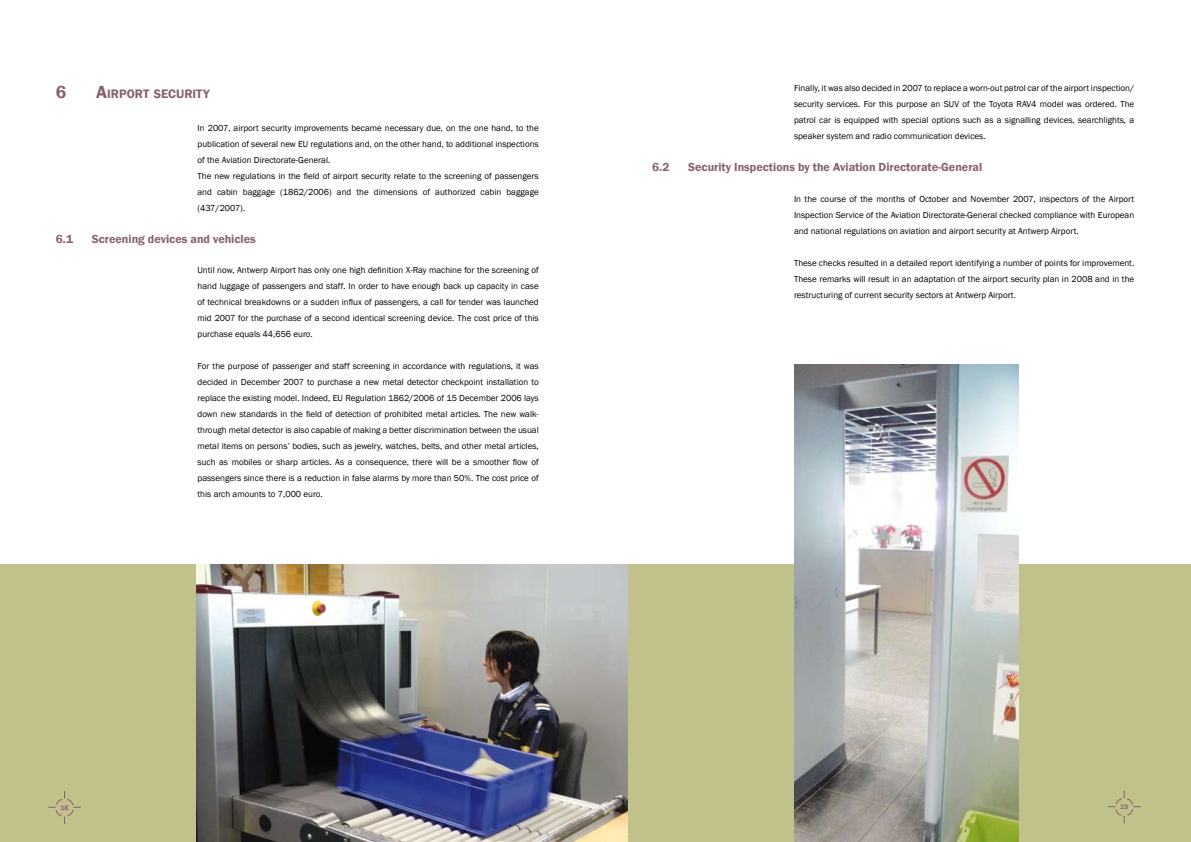
<style>
.page{position:relative;width:1191px;height:842px;background:#fff}
.page>*{position:absolute;margin:0;border:0;box-sizing:border-box;transform-origin:0 0}
.t1{font:600 18px "Franklin Gothic";color:#87626c}
.t2{font:600 12.6px "Franklin Gothic";color:#87626c}
.t3{font:600 12px "Franklin Gothic";color:#87626c}
.t4{font:9px/16px "Franklin Gothic";color:#000;text-align:justify}
.t5{font:500 7px "Franklin Gothic";color:#87626c}
.s1{font-size:18px}
</style>
<div class="page">
<div style="left:0;top:564px;width:1191px;height:278px;background:#c1c18b"></div>
<img style="left:197px;top:564px;width:430px;height:278px">
<img style="left:794px;top:365px;width:224px;height:477px">
<svg style="left:1108px;top:790px;width:32px;height:33px"></svg>
<svg style="left:48px;top:791px;width:33px;height:33px"></svg>
<h1 class="t1" style="left:56px;top:81px;width:12px">6</h1>
<h2 class="t2" style="left:96px;top:86px;width:115px"><span class="s1">A</span>IRPORT SECURITY</h2>
<p class="t4" style="left:197px;top:120px;width:343px;text-align:left">In 2007, airport security improvements became necessary due, on the one hand, to the publication of several new EU regulations and, on the other hand, to additional inspections of the Aviation Directorate-General.<br>The new regulations in the field of airport security relate to the screening of passengers and cabin baggage (1862/2006) and the dimensions of authorized cabin baggage (437/2007).</p>
<h3 class="t3" style="left:56px;top:231px;width:19px">6.1</h3>
<h3 class="t3" style="left:92px;top:231px;width:166px">Screening devices and vehicles</h3>
<p class="t4" style="left:197px;top:262px;width:343px">Until now, Antwerp Airport has only one high definition X-Ray machine for the screening of hand luggage of passengers and staff. In order to have enough back up capacity in case of technical breakdowns or a sudden influx of passengers, a call for tender was launched mid 2007 for the purchase of a second identical screening device. The cost price of this purchase equals 44,656 euro.</p>
<p class="t4" style="left:197px;top:358px;width:343px">For the purpose of passenger and staff screening in accordance with regulations, it was decided in December 2007 to purchase a new metal detector checkpoint installation to replace the existing model. Indeed, EU Regulation 1862/2006 of 15 December 2006 lays down new standards in the field of detection of prohibited metal articles. The new walk&shy;through metal detector is also capable of making a better discrimination between the usual metal items on persons’ bodies, such as jewelry, watches, belts, and other metal articles, such as mobiles or sharp articles. As a consequence, there will be a smoother flow of passengers since there is a reduction in false alarms by more than 50%. The cost price of this arch amounts to 7,000 euro.</p>
<p class="t4" style="left:794px;top:81px;width:342px">Finally, it was also decided in 2007 to replace a worn-out patrol car of the airport inspection/ security services. For this purpose an SUV of the Toyota RAV4 model was ordered. The patrol car is equipped with special options such as a signalling devices, searchlights, a speaker system and radio communication devices.</p>
<h3 class="t3" style="left:652px;top:160px;width:19px">6.2</h3>
<h3 class="t3" style="left:688px;top:160px;width:295px">Security Inspections by the Aviation Directorate-General</h3>
<p class="t4" style="left:794px;top:191px;width:342px">In the course of the months of October and November 2007, inspectors of the Airport Inspection Service of the Aviation Directorate-General checked compliance with European and national regulations on aviation and airport security at Antwerp Airport.</p>
<p class="t4" style="left:794px;top:255px;width:342px">These checks resulted in a detailed report identifying a number of points for improvement.<br>These remarks will result in an adaptation of the airport security plan in 2008 and in the restructuring of current security sectors at Antwerp Airport.</p>
<p class="t5" style="left:60px;top:803px;width:10px">18</p>
<p class="t5" style="left:1120px;top:803px;width:10px">19</p>
</div>
